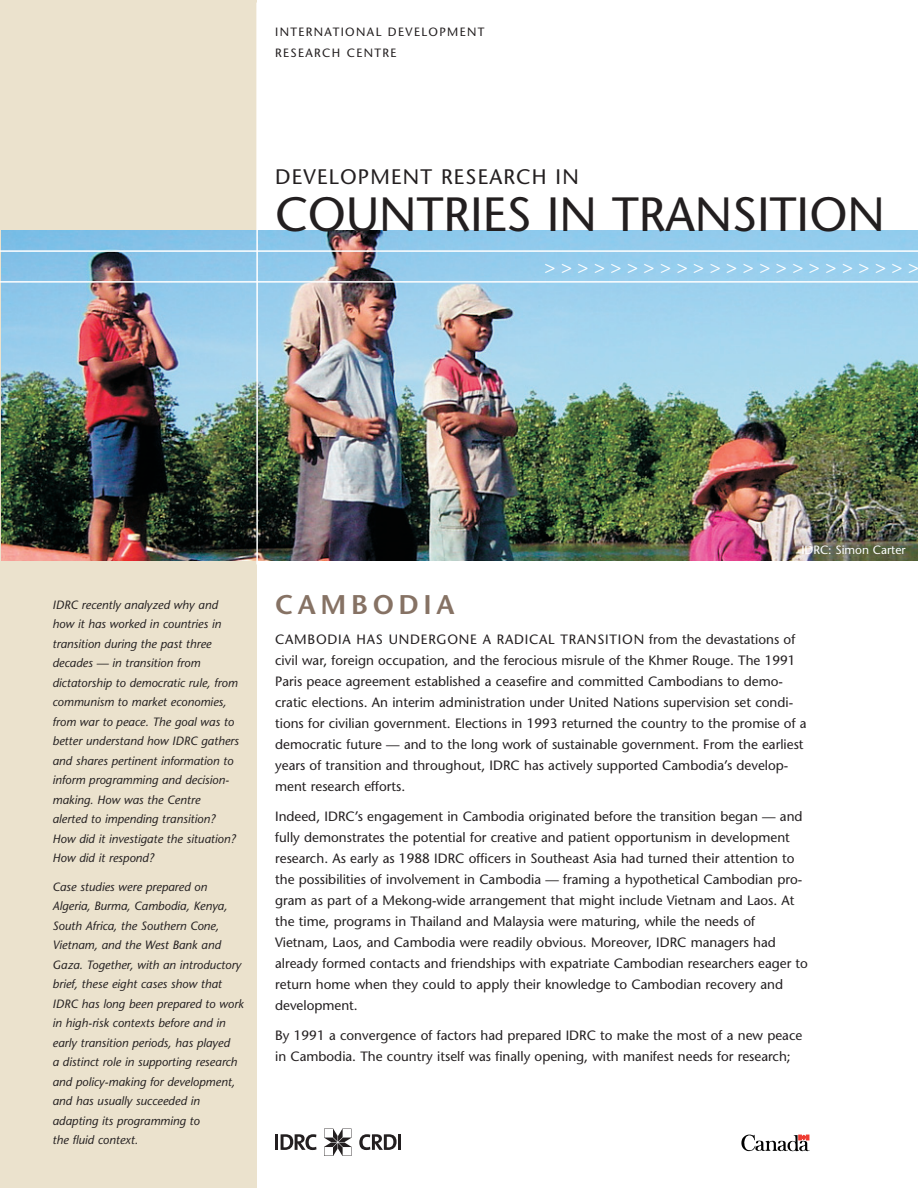
<style>
.page{position:relative;width:918px;height:1188px;background:#fff}
.page>*{position:absolute;margin:0;border:0;box-sizing:border-box;transform-origin:0 0}
.t1{font:48px "Stone Sans";color:#231f20}
.t2{font:600 27px "Stone Sans";letter-spacing:.17em;color:#867264}
.t3{font:21px "Stone Sans";letter-spacing:.055em;color:#231f20}
.t4{font:18px "Stone Sans";color:#fff}
.t5{font:13.5px/21px "Stone Sans";color:#231f20}
.t6{font:italic 12px/19.5px "Stone Sans";color:#231f20}
.t7{font:12px/21px "Stone Sans";letter-spacing:.115em;color:#231f20}
.t8{font:12px "Stone Sans";color:#fff}
</style>
<div class="page">
<div style="left:0;top:0;width:257px;height:1188px;background:#ebe2cd"></div>
<img style="left:2px;top:231px;width:916px;height:329px">
<hr style="left:256px;top:3px;width:2px;height:561px;background:#fff">
<hr style="left:0;top:250px;width:918px;height:2px;background:#fff">
<hr style="left:0;top:281px;width:918px;height:2px;background:#fff">
<hr style="left:275px;top:1134px;width:3px;height:16px;background:#231f20">
<svg style="left:281px;top:1134px;width:36px;height:16px"></svg>
<svg style="left:359px;top:1134px;width:38px;height:16px"></svg>
<hr style="left:398px;top:1134px;width:3px;height:16px;background:#231f20">
<svg style="left:324px;top:1129px;width:28px;height:27px"></svg>
<svg style="left:741px;top:1134px;width:69px;height:18px"></svg>
<p class="t7" style="left:275px;top:22px;width:211px">INTERNATIONAL DEVELOPMENT<br>RESEARCH CENTRE</p>
<h3 class="t3" style="left:275px;top:168px;width:305px">DEVELOPMENT RESEARCH IN</h3>
<h1 class="t1" style="left:275px;top:196px;width:611px">COUNTRIES IN TRANSITION</h1>
<h3 class="t4" style="left:545px;top:260px;width:375px">&gt;&gt;&gt;&gt;&gt;&gt;&gt;&gt;&gt;&gt;&gt;&gt;&gt;&gt;&gt;&gt;&gt;&gt;&gt;&gt;&gt;&gt;&gt;</h3>
<p class="t6" style="left:52px;top:596px;width:188px">IDRC recently analyzed why and how it has worked in countries in transition during the past three decades — in transition from dictatorship to democratic rule, from communism to market economies, from war to peace. The goal was to better understand how IDRC gathers and shares pertinent information to inform programming and decision&shy;making. How was the Centre<br>alerted to impending transition?<br>How did it investigate the situation?<br>How did it respond?</p>
<p class="t6" style="left:52px;top:878px;width:193px">Case studies were prepared on<br>Algeria, Burma, Cambodia, Kenya,<br>South Africa, the Southern Cone,<br>Vietnam, and the West Bank and<br>Gaza. Together, with an introductory brief, these eight cases show that<br>IDRC has long been prepared to work in high-risk contexts before and in early transition periods, has played<br>a distinct role in supporting research and policy-making for development, and has usually succeeded in adapting its programming to<br>the fluid context.</p>
<p class="t8" style="left:801px;top:545px;width:106px">IDRC: Simon Carter</p>
<h2 class="t2" style="left:275px;top:594px;width:181px">CAMBODIA</h2>
<p class="t5" style="left:275px;top:630px;width:533px">CAMBODIA HAS UNDERGONE A RADICAL TRANSITION from the devastations of civil war, foreign occupation, and the ferocious misrule of the Khmer Rouge. The 1991<br>Paris peace agreement established a ceasefire and committed Cambodians to demo&shy;cratic elections. An interim administration under United Nations supervision set condi&shy;tions for civilian government. Elections in 1993 returned the country to the promise of a democratic future — and to the long work of sustainable government. From the earliest years of transition and throughout, IDRC has actively supported Cambodia’s develop&shy;ment research efforts.</p>
<p class="t5" style="left:275px;top:807px;width:534px">Indeed, IDRC’s engagement in Cambodia originated before the transition began — and fully demonstrates the potential for creative and patient opportunism in development research. As early as 1988 IDRC officers in Southeast Asia had turned their attention to the possibilities of involvement in Cambodia — framing a hypothetical Cambodian pro&shy;gram as part of a Mekong-wide arrangement that might include Vietnam and Laos. At the time, programs in Thailand and Malaysia were maturing, while the needs of Vietnam, Laos, and Cambodia were readily obvious. Moreover, IDRC managers had already formed contacts and friendships with expatriate Cambodian researchers eager to return home when they could to apply their knowledge to Cambodian recovery and development.</p>
<p class="t5" style="left:275px;top:1026px;width:529px">By 1991 a convergence of factors had prepared IDRC to make the most of a new peace in Cambodia. The country itself was finally opening, with manifest needs for research;</p>
</div>
